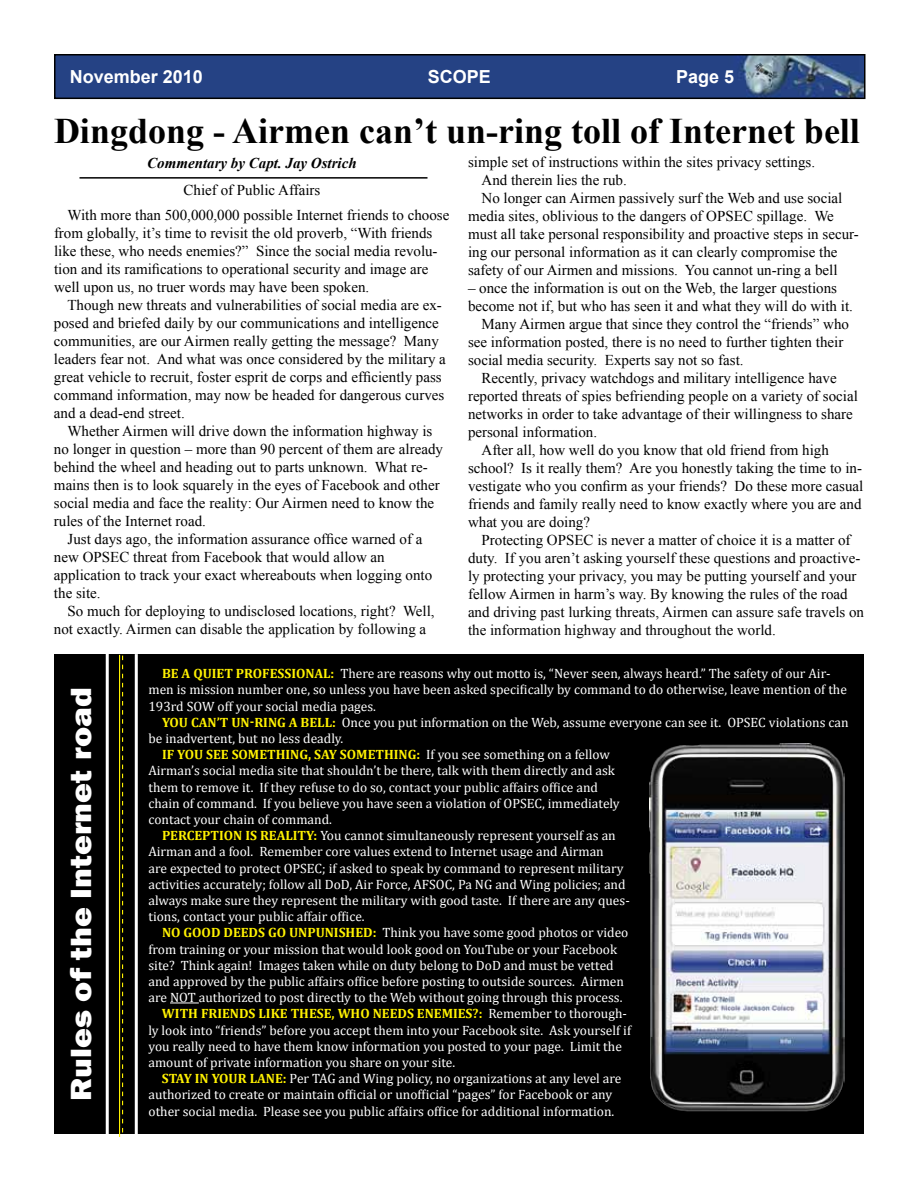
<style>
.page{position:relative;width:918px;height:1188px;background:#fff}
.page>*{position:absolute;margin:0;border:0;box-sizing:border-box;transform-origin:0 0}
.t1{font:700 36px "Times New Roman";color:#000}
.t2{font:800 30px "Franklin Gothic";color:#fff;scale:1.13 1}
.t3{font:700 18px "Arial";color:#fff}
.t4{font:15px/18px "Times New Roman";color:#000}
.t5{font:italic 700 15px "Times New Roman";color:#000}
.t6{font:13.5px/16.2px "Cambria";color:#fff}
.t7{font:700 13.5px "Cambria";color:#fff200}
.s1{font-weight:700;color:#fff200}
.s2{font-weight:400;color:#fff}
</style>
<div class="page">
<div style="left:55px;top:654px;width:809px;height:480px;background:#000"></div>
<img style="left:57px;top:57px;width:806px;height:39px">
<div style="left:54px;top:54px;width:812px;height:45px;border:2px solid #000"></div>
<hr style="left:80px;top:177px;width:348px;height:2px;background:#000">
<svg style="left:170px;top:1003px;width:29px;height:1px"></svg>
<img style="left:649px;top:744px;width:195px;height:368px">
<hr style="left:135px;top:654px;width:3px;height:488px;background:#fff">
<hr style="left:106px;top:653px;width:3px;height:488px;background:#fff">
<svg style="left:122px;top:656px;width:1px;height:477px"></svg>
<hr style="left:119px;top:655px;width:1px;height:482px;background:#fff200">
<p class="t3" style="left:70px;top:65px;width:135px">November 2010</p>
<p class="t3" style="left:428px;top:65px;width:65px">SCOPE</p>
<p class="t3" style="left:676px;top:65px;width:60px">Page 5</p>
<h1 class="t1" style="left:54px;top:106px;width:808px">Dingdong - Airmen can’t un-ring toll of Internet bell</h1>
<p class="t5" style="left:147px;top:152px;width:211px">Commentary by Capt. Jay Ostrich</p>
<p class="t4" style="left:184px;top:181px;width:138px">Chief of Public Affairs</p>
<p class="t4" style="left:468px;top:152px;width:349px">simple set of instructions within the sites privacy settings.</p>
<p class="t4" style="left:482px;top:170px;width:147px">And therein lies the rub.</p>
<p class="t4" style="left:482px;top:188px;width:362px">No longer can Airmen passively surf the Web and use social</p>
<p class="t4" style="left:468px;top:206px;width:367px">media sites, oblivious to the dangers of OPSEC spillage. We</p>
<p class="t4" style="left:468px;top:224px;width:392px">must all take personal responsibility and proactive steps in secur-</p>
<p class="t4" style="left:468px;top:242px;width:371px">ing our personal information as it can clearly compromise the</p>
<p class="t4" style="left:468px;top:260px;width:371px">safety of our Airmen and missions. You cannot un-ring a bell</p>
<p class="t4" style="left:468px;top:278px;width:370px">– once the information is out on the Web, the larger questions</p>
<p class="t4" style="left:468px;top:296px;width:386px">become not if, but who has seen it and what they will do with it.</p>
<p class="t4" style="left:482px;top:314px;width:369px">Many Airmen argue that since they control the “friends” who</p>
<p class="t4" style="left:468px;top:332px;width:377px">see information posted, there is no need to further tighten their</p>
<p class="t4" style="left:468px;top:350px;width:277px">social media security. Experts say not so fast.</p>
<p class="t4" style="left:482px;top:368px;width:357px">Recently, privacy watchdogs and military intelligence have</p>
<p class="t4" style="left:468px;top:386px;width:391px">reported threats of spies befriending people on a variety of social</p>
<p class="t4" style="left:468px;top:404px;width:386px">networks in order to take advantage of their willingness to share</p>
<p class="t4" style="left:468px;top:422px;width:131px">personal information.</p>
<p class="t4" style="left:482px;top:440px;width:349px">After all, how well do you know that old friend from high</p>
<p class="t4" style="left:468px;top:458px;width:396px">school? Is it really them? Are you honestly taking the time to in-</p>
<p class="t4" style="left:468px;top:476px;width:397px">vestigate who you confirm as your friends? Do these more casual</p>
<p class="t4" style="left:468px;top:494px;width:395px">friends and family really need to know exactly where you are and</p>
<p class="t4" style="left:468px;top:512px;width:124px">what you are doing?</p>
<p class="t4" style="left:482px;top:530px;width:371px">Protecting OPSEC is never a matter of choice it is a matter of</p>
<p class="t4" style="left:468px;top:548px;width:394px">duty. If you aren’t asking yourself these questions and proactive-</p>
<p class="t4" style="left:468px;top:566px;width:390px">ly protecting your privacy, you may be putting yourself and your</p>
<p class="t4" style="left:468px;top:584px;width:381px">fellow Airmen in harm’s way. By knowing the rules of the road</p>
<p class="t4" style="left:468px;top:602px;width:398px">and driving past lurking threats, Airmen can assure safe travels on</p>
<p class="t4" style="left:468px;top:620px;width:309px">the information highway and throughout the world.</p>
<p class="t6" style="left:148px;top:665px;width:700px;text-indent:14px"><span class="s1">BE A QUIET PROFESSIONAL:</span> There are reasons why out motto is, “Never seen, always heard.” The safety of our Air&shy;men is mission number one, so unless you have been asked specifically by command to do otherwise, leave mention of the<br>193rd SOW off your social media pages.</p>
<p class="t6" style="left:162px;top:714px;width:688px"><span class="s1">YOU CAN’T UN-RING A BELL:</span> Once you put information on the Web, assume everyone can see it. OPSEC violations can</p>
<p class="t6" style="left:148px;top:730px;width:196px">be inadvertent, but no less deadly.</p>
<p class="t7" style="left:162px;top:746px;width:450px">IF YOU SEE SOMETHING, SAY SOMETHING: <span class="s2">If you see something on a fellow</span></p>
<p class="t6" style="left:148px;top:763px;width:468px">Airman’s social media site that shouldn’t be there, talk with them directly and ask</p>
<p class="t6" style="left:148px;top:779px;width:451px">them to remove it. If they refuse to do so, contact your public affairs office and</p>
<p class="t6" style="left:148px;top:795px;width:473px">chain of command. If you believe you have seen a violation of OPSEC, immediately</p>
<p class="t6" style="left:148px;top:811px;width:185px">contact your chain of command.</p>
<p class="t6" style="left:162px;top:827px;width:455px"><span class="s1">PERCEPTION IS REALITY:</span> You cannot simultaneously represent yourself as an</p>
<p class="t6" style="left:148px;top:844px;width:457px">Airman and a fool. Remember core values extend to Internet usage and Airman</p>
<p class="t6" style="left:148px;top:860px;width:477px">are expected to protect OPSEC; if asked to speak by command to represent military</p>
<p class="t6" style="left:148px;top:876px;width:479px">activities accurately; follow all DoD, Air Force, AFSOC, Pa NG and Wing policies; and</p>
<p class="t6" style="left:148px;top:892px;width:483px">always make sure they represent the military with good taste. If there are any ques-</p>
<p class="t6" style="left:148px;top:908px;width:218px">tions, contact your public affair office.</p>
<p class="t6" style="left:162px;top:925px;width:468px"><span class="s1">NO GOOD DEEDS GO UNPUNISHED:</span> Think you have some good photos or video</p>
<p class="t6" style="left:148px;top:941px;width:470px">from training or your mission that would look good on YouTube or your Facebook</p>
<p class="t6" style="left:148px;top:957px;width:467px">site? Think again! Images taken while on duty belong to DoD and must be vetted</p>
<p class="t6" style="left:148px;top:973px;width:477px">and approved by the public affairs office before posting to outside sources. Airmen</p>
<p class="t6" style="left:148px;top:989px;width:476px">are NOT authorized to post directly to the Web without going through this process.</p>
<p class="t7" style="left:162px;top:1006px;width:466px">WITH FRIENDS LIKE THESE, WHO NEEDS ENEMIES?: <span class="s2">Remember to thorough-</span></p>
<p class="t6" style="left:148px;top:1022px;width:484px">ly look into “friends” before you accept them into your Facebook site. Ask yourself if</p>
<p class="t6" style="left:148px;top:1038px;width:475px">you really need to have them know information you posted to your page. Limit the</p>
<p class="t6" style="left:148px;top:1054px;width:308px">amount of private information you share on your site.</p>
<p class="t6" style="left:162px;top:1070px;width:461px"><span class="s1">STAY IN YOUR LANE:</span> Per TAG and Wing policy, no organizations at any level are</p>
<p class="t6" style="left:148px;top:1087px;width:465px">authorized to create or maintain official or unofficial “pages” for Facebook or any</p>
<p class="t6" style="left:148px;top:1103px;width:467px">other social media. Please see you public affairs office for additional information.</p>
<p class="t4" style="left:54px;top:206px;width:397px;text-indent:14px">With more than 500,000,000 possible Internet friends to choose from globally, it’s time to revisit the old proverb, “With friends like these, who needs enemies?” Since the social media revolu&shy;tion and its ramifications to operational security and image are well upon us, no truer words may have been spoken.</p>
<p class="t4" style="left:54px;top:296px;width:393px;text-indent:14px">Though new threats and vulnerabilities of social media are ex&shy;posed and briefed daily by our communications and intelligence communities, are our Airmen really getting the message? Many leaders fear not. And what was once considered by the military a great vehicle to recruit, foster esprit de corps and efficiently pass command information, may now be headed for dangerous curves and a dead-end street.</p>
<p class="t4" style="left:54px;top:422px;width:391px;text-indent:14px">Whether Airmen will drive down the information highway is no longer in question – more than 90 percent of them are already behind the wheel and heading out to parts unknown. What re&shy;mains then is to look squarely in the eyes of Facebook and other social media and face the reality: Our Airmen need to know the rules of the Internet road.</p>
<p class="t4" style="left:54px;top:530px;width:380px;text-indent:14px">Just days ago, the information assurance office warned of a new OPSEC threat from Facebook that would allow an application to track your exact whereabouts when logging onto the site.</p>
<p class="t4" style="left:54px;top:602px;width:382px;text-indent:14px">So much for deploying to undisclosed locations, right? Well, not exactly. Airmen can disable the application by following a</p>
<h2 class="t2" style="left:62px;top:1101px;width:368px;rotate:-90deg">Rules of the Internet road</h2>
</div>
